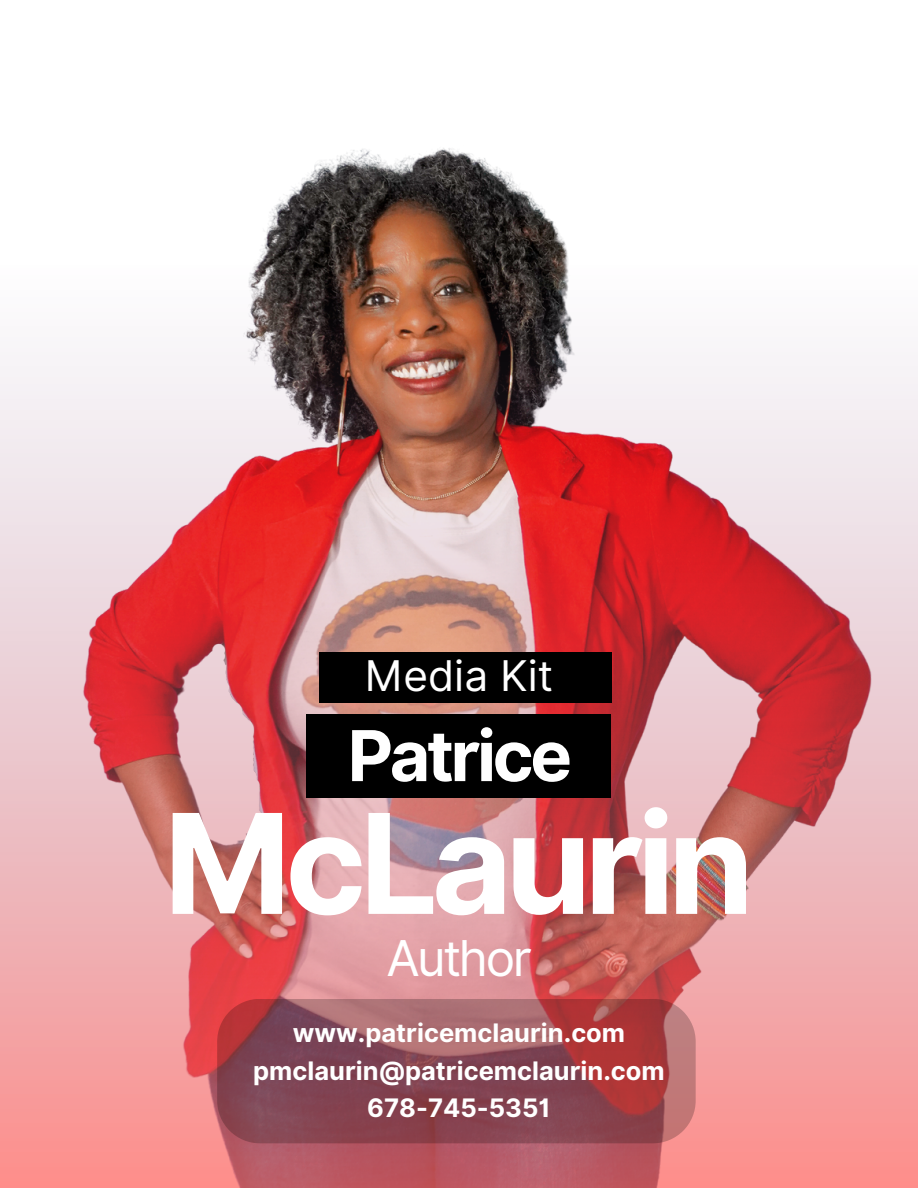
<style>
.page{position:relative;width:918px;height:1188px;background:#fff}
.page>*{position:absolute;margin:0;border:0;box-sizing:border-box;transform-origin:0 0}
.t1{font:700 138.75px "Inter";letter-spacing:-.05em;color:#fff}
.t2{font:700 70.05px "Inter";letter-spacing:-.05em;color:#fff}
.t3{font:49.35px "Inter";letter-spacing:-.05em;color:#fff}
.t4{font:42.3px "Inter";color:#fff}
.t5{font:700 25.5px "Inter";color:#fff}
</style>
<div class="page">
<img style="left:257px;top:148px;width:311px;height:116px">
<img style="left:0;top:264px;width:918px;height:924px">
<div style="left:307px;top:715px;width:304px;height:83px;background:#000"></div>
<div style="left:319px;top:652px;width:292px;height:51px;background:#000"></div>
<svg style="left:217px;top:999px;width:479px;height:144px;background:#954c55"></svg>
<p class="t4" style="left:365px;top:650px;width:190px">Media Kit</p>
<p class="t2" style="left:348px;top:714px;width:226px">Patrice</p>
<p class="t1" style="left:164px;top:781px;width:592px">McLaurin</p>
<p class="t3" style="left:386px;top:928px;width:147px">Author</p>
<p class="t5" style="left:293px;top:1018px;width:334px">www.patricemclaurin.com</p>
<p class="t5" style="left:253px;top:1055px;width:413px">pmclaurin@patricemclaurin.com</p>
<p class="t5" style="left:367px;top:1092px;width:185px">678-745-5351</p>
</div>
